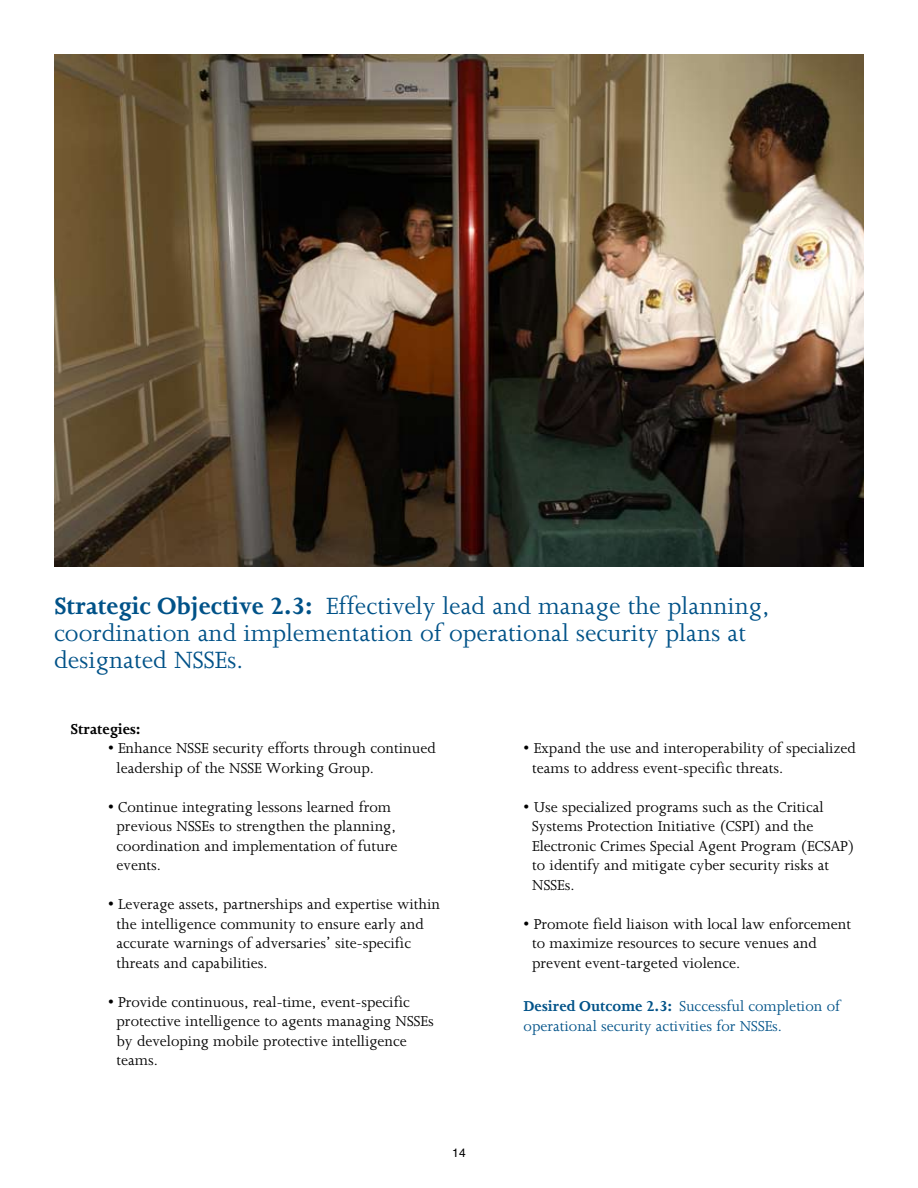
<style>
.page{position:relative;width:918px;height:1188px;background:#fff}
.page>*{position:absolute;margin:0;border:0;box-sizing:border-box;transform-origin:0 0}
.t1{font:27px/27px "Joanna";color:#005288}
.t2{font:16.5px/19.5px "Joanna";color:#000}
.t3{font:16.5px/19.5px "Joanna";color:#005288}
.t4{font:700 16.5px "Joanna";color:#000}
.t5{font:12px "Helvetica";color:#000}
.s1{font-weight:700}
</style>
<div class="page">
<img style="left:54px;top:54px;width:810px;height:513px">
<p class="t1" style="left:54px;top:593px;width:717px"><span class="s1">Strategic Objective 2.3:</span> Effectively lead and manage the planning, coordination and implementation of operational security plans at designated NSSEs.</p>
<p class="t4" style="left:70px;top:720px;width:71px">Strategies:</p>
<p class="t2" style="left:117px;top:739px;width:321px;text-indent:-9px">• Enhance NSSE security efforts through continued leadership of the NSSE Working Group.</p>
<p class="t2" style="left:117px;top:797px;width:282px;text-indent:-9px">• Continue integrating lessons learned from previous NSSEs to strengthen the planning, coordination and implementation of future events.</p>
<p class="t2" style="left:117px;top:895px;width:325px;text-indent:-9px">• Leverage assets, partnerships and expertise within the intelligence community to ensure early and accurate warnings of adversaries’ site-specific threats and capabilities.</p>
<p class="t2" style="left:117px;top:992px;width:319px;text-indent:-9px">• Provide continuous, real-time, event-specific protective intelligence to agents managing NSSEs by developing mobile protective intelligence teams.</p>
<p class="t5" style="left:452px;top:1146px;width:15px">14</p>
<p class="t2" style="left:532px;top:738px;width:325px;text-indent:-9px">• Expand the use and interoperability of specialized teams to address event-specific threats.</p>
<p class="t2" style="left:532px;top:797px;width:324px;text-indent:-9px">• Use specialized programs such as the Critical Systems Protection Initiative (CSPI) and the Electronic Crimes Special Agent Program (ECSAP) to identify and mitigate cyber security risks at NSSEs.</p>
<p class="t2" style="left:532px;top:914px;width:320px;text-indent:-9px">• Promote field liaison with local law enforcement to maximize resources to secure venues and prevent event-targeted violence.</p>
<p class="t3" style="left:524px;top:996px;width:318px"><span class="s1">Desired Outcome 2.3:</span> Successful completion of operational security activities for NSSEs.</p>
</div>
